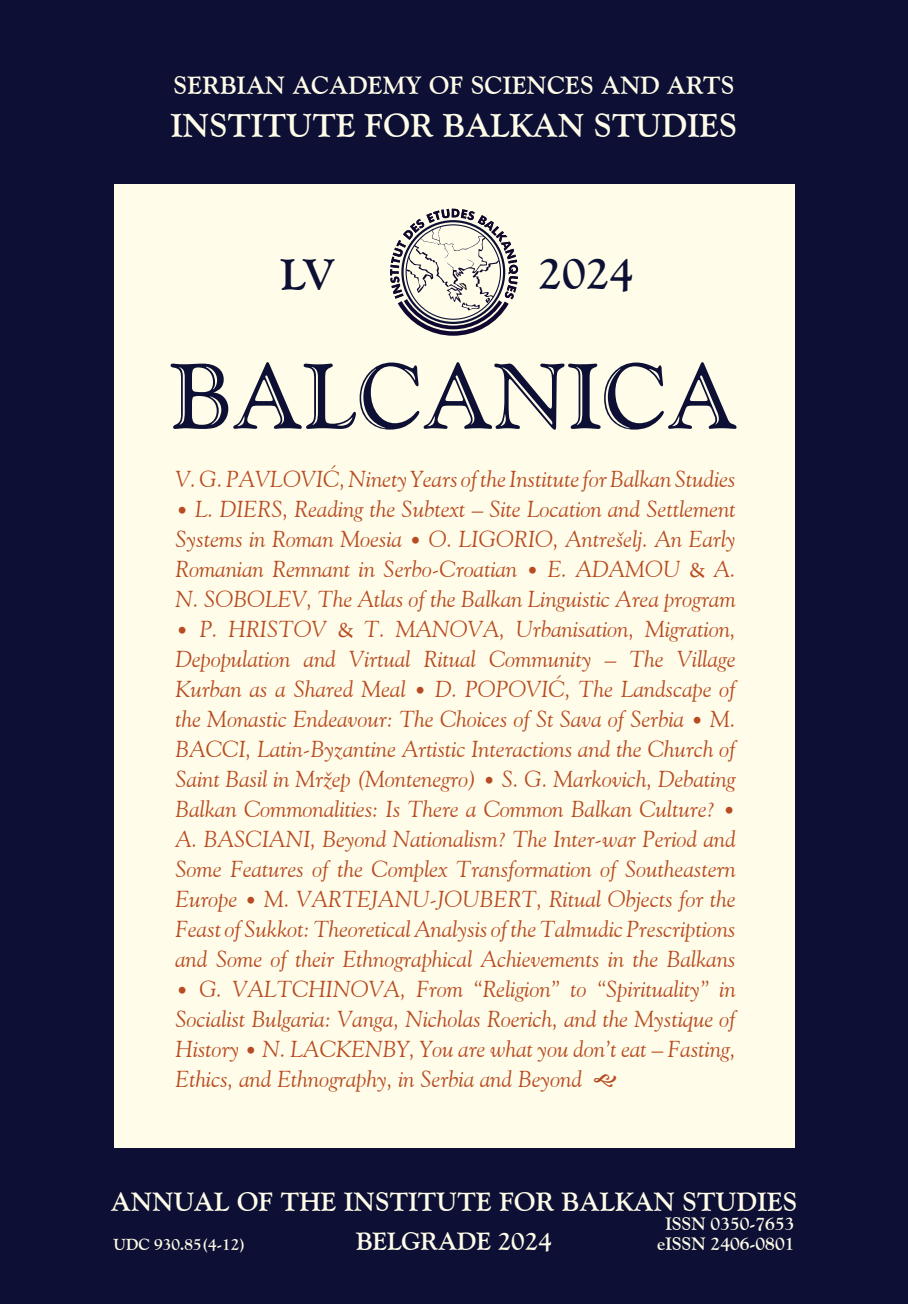
<style>
.page{position:relative;width:908px;height:1304px;background:#fff}
.page>*{position:absolute;margin:0;border:0;box-sizing:border-box;transform-origin:0 0}
.t1{font:92px "Goudy Handtooled BT";letter-spacing:.01em;color:#0d1034}
.t2{font:700 44px "Goudy Old Style BT";color:#0d1034}
.t3{font:700 33px "Goudy Old Style BT";letter-spacing:.01em;color:#fffde9}
.t4{font:700 26.4px "Goudy Old Style BT";letter-spacing:.01em;color:#fffde9}
.t5{font:700 25px "Goudy Old Style BT";letter-spacing:.01em;color:#fffde9}
.t6{font:italic 23px/30px "Goudy Old Style BT";color:#b84b21;text-align:justify}
.t7{font:700 18px "Goudy Old Style BT";color:#fffde9}
.t8{font:700 16px "Goudy Old Style BT";color:#fffde9}
.s1{font-family:"Arno Pro";font-style:normal}
</style>
<div class="page">
<div style="left:0;top:0;width:907px;height:1304px;background:#0d1034"></div>
<div style="left:113px;top:184px;width:681px;height:964px;background:#fffde9"></div>
<svg style="left:390px;top:209px;width:128px;height:127px"></svg>
<p class="t5" style="left:173px;top:70px;width:562px">SERBIAN ACADEMY OF SCIENCES AND ARTS</p>
<p class="t3" style="left:171px;top:106px;width:567px">INSTITUTE FOR BALKAN STUDIES</p>
<p class="t2" style="left:280px;top:247px;width:57px">LV</p>
<p class="t2" style="left:538px;top:247px;width:97px">2024</p>
<p class="t1" style="left:171px;top:340px;width:567px">BALCANICA</p>
<p class="t6" style="left:175px;top:464px;width:561px">V. G. Pavlović, Ninety Years of the Institute for Balkan Studies</p>
<p class="t6" style="left:175px;top:494px;width:561px">• L. Diers , Reading the Subtext – Site Location and Settlement Systems in Roman Moesia • O. Ligorio, Antrešelj. An Early Romanian Remnant in Serbo-Croatian • E. Adamo</p>
<p class="t6" style="left:663px;top:553px;width:74px">u <span class="s1">&amp;</span> A.</p>
<p class="t6" style="left:175px;top:583px;width:57px">N. Sobol</p>
<p class="t6" style="left:278px;top:583px;width:459px">ev, The Atlas of the Balkan Linguistic Area program</p>
<p class="t6" style="left:175px;top:613px;width:99px">• P. Hristov</p>
<p class="t6" style="left:337px;top:613px;width:97px"><span class="s1">&amp;</span> T. Manova</p>
<p class="t6" style="left:175px;top:613px;width:561px;text-indent:324px">, Urbanisation, Migration, Depopulation and Virtual Ritual Community – The Village Kurban as a Shared Meal • D. Popović, The Landscape of the Monastic Endeavour: The Choices of St Sava of Serbia • M.<br>Bacci</p>
<p class="t6" style="left:175px;top:733px;width:561px;text-indent:70px">, Latin-Byzantine Artistic Interactions and the Church of Saint Basil in Mržep (Montenegro) • S. G. Markovich, Debating Balkan Commonalities: Is There a Common Balkan Culture? • A. Basciani</p>
<p class="t6" style="left:175px;top:823px;width:561px;text-indent:135px">, Beyond Nationalism? The Inter-war Period and Some Features of the Complex Transformation of Southeastern Europe • M. Vartejanu-Jo ubert, Ritual Objects for the Feast of Sukkot: Theoretical Analysis of the Talmudic Prescriptions and Some of their Ethnographical Achievements in the Balkans</p>
<p class="t6" style="left:175px;top:973px;width:89px">• G. Valtchinova</p>
<p class="t6" style="left:175px;top:973px;width:561px;text-indent:225px">, From “Religion” to “Spirituality” in Socialist Bulgaria: Vanga, Nicholas Roerich, and the Mystique of History • N. Lack</p>
<p class="t6" style="left:175px;top:1033px;width:561px;text-indent:234px">, You are what you don’t eat – Fasting,<br>Ethics, and Ethnography, in Serbia and Beyond</p>
<p class="t6" style="left:351px;top:1033px;width:30px">enby</p>
<p class="t4" style="left:111px;top:1185px;width:687px">ANNUAL OF THE INSTITUTE FOR BALKAN STUDIES</p>
<p class="t7" style="left:665px;top:1213px;width:131px">ISSN 0350-7653</p>
<p class="t5" style="left:356px;top:1226px;width:197px">BELGRADE 2024</p>
<p class="t8" style="left:113px;top:1235px;width:134px">UDC 930.85(4-12)</p>
<p class="t7" style="left:656px;top:1233px;width:139px">eISSN 2406-0801</p>
</div>
